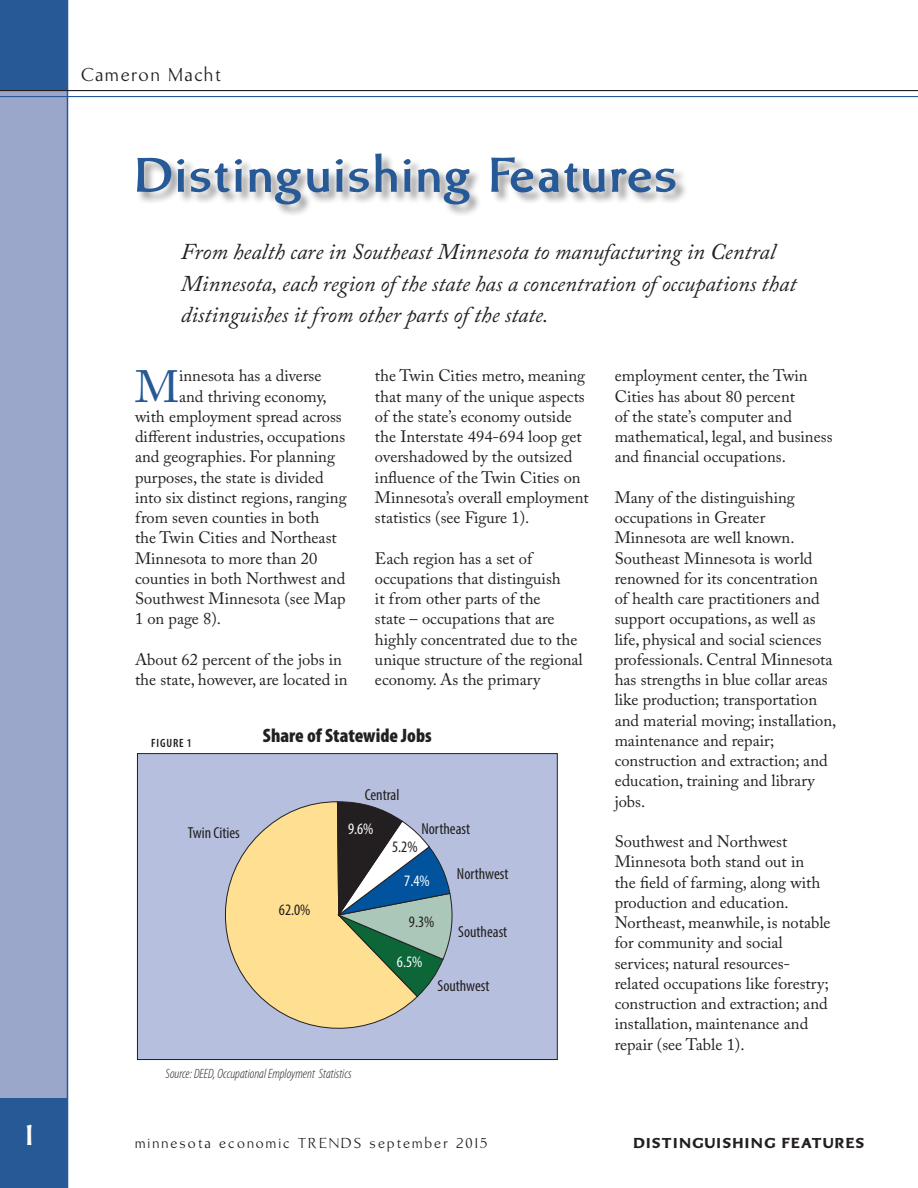
<style>
.page{position:relative;width:918px;height:1188px;background:#fff}
.page>*{position:absolute;margin:0;border:0;box-sizing:border-box;transform-origin:0 0}
.Head_story{font:700 51px "Brinar";letter-spacing:.045em;color:#265996}
.Body_initial_cap{font:45px "Adobe Caslon Pro";color:#265996}
.t1{font:700 30px "Brinar";color:#fff}
.Head_story_sub{font:italic 22.5px/31.5px "Adobe Caslon Pro";color:#231f20}
.TABLE_body{font:900 condensed 19.5px "Myriad Pro";color:#231f20}
.Author_s_name_LEFT{font:19.5px "Brinar";letter-spacing:.1em;color:#231f20}
.Body{font:16.5px/20.2px "Adobe Caslon Pro";color:#231f20}
.Body_initial_cap-2{font:16.5px "Adobe Caslon Pro";color:#231f20}
.t2{font:condensed 16.05px "Myriad Pro";color:#231f20}
.t3{font:condensed 16.05px "Myriad Pro";color:#fff}
.t4{font:15px "Brinar";letter-spacing:.15em;color:#231f20}
.t5{font:900 15px "Brinar";letter-spacing:.11em;color:#231f20}
.Source{font:italic 300 condensed 13.5px "Myriad Pro";color:#231f20}
.TABLE___CHART{font:600 condensed 12px "Myriad Pro";letter-spacing:.07em;color:#231f20}
</style>
<div class="page">
<div style="left:0;top:90px;width:68px;height:1008px;background:#9ba7ca"></div>
<div style="left:0;top:1098px;width:68px;height:90px;background:#265996"></div>
<div style="left:0;top:0;width:68px;height:90px;background:#265996"></div>
<hr style="left:67px;top:0;width:1px;height:1188px;background:#265996">
<hr style="left:0;top:96px;width:918px;height:1px;background:#265996">
<hr style="left:0;top:90px;width:918px;height:1px;background:#231f20">
<div style="left:137px;top:153px;width:551px;height:64px;background:#231f20;opacity:.45"></div>
<div style="left:137px;top:754px;width:420px;height:306px;background:#b6c0de"></div>
<div style="left:137px;top:753px;width:421px;height:307px;border:1px solid #231f20"></div>
<svg style="left:224px;top:801px;width:194px;height:228px"></svg>
<svg style="left:337px;top:801px;width:116px;height:196px"></svg>
<p class="Author_s_name_LEFT" style="left:81px;top:64px;width:142px">Cameron Macht</p>
<p class="Head_story" style="left:135px;top:147px;width:543px">Distinguishing Features</p>
<p class="Head_story_sub" style="left:181px;top:236px;width:617px">From health care in Southeast Minnesota to manufacturing in Central<br>Minnesota, each region of the state has a concentration of occupations that distinguishes it from other parts of the state.</p>
<p class="Body_initial_cap" style="left:135px;top:360px;width:46px">M</p>
<p class="Body_initial_cap-2" style="left:179px;top:366px;width:144px">innesota has a diverse</p>
<p class="Body_initial_cap-2" style="left:179px;top:386px;width:149px">and thriving economy,</p>
<p class="Body_initial_cap-2" style="left:135px;top:407px;width:208px">with employment spread across</p>
<p class="Body_initial_cap-2" style="left:135px;top:427px;width:212px">different industries, occupations</p>
<p class="Body_initial_cap-2" style="left:135px;top:447px;width:202px">and geographies. For planning</p>
<p class="Body_initial_cap-2" style="left:135px;top:467px;width:190px">purposes, the state is divided</p>
<p class="Body_initial_cap-2" style="left:135px;top:488px;width:213px">into six distinct regions, ranging</p>
<p class="Body_initial_cap-2" style="left:135px;top:508px;width:186px">from seven counties in both</p>
<p class="Body_initial_cap-2" style="left:135px;top:528px;width:203px">the Twin Cities and Northeast</p>
<p class="Body_initial_cap-2" style="left:135px;top:548px;width:184px">Minnesota to more than 20</p>
<p class="Body_initial_cap-2" style="left:135px;top:569px;width:212px">counties in both Northwest and</p>
<p class="Body_initial_cap-2" style="left:135px;top:589px;width:212px">Southwest Minnesota (see Map</p>
<p class="Body_initial_cap-2" style="left:135px;top:609px;width:88px">1 on page 8).</p>
<p class="Body" style="left:135px;top:649px;width:214px">About 62 percent of the jobs in the state, however, are located in</p>
<p class="Body" style="left:375px;top:366px;width:215px">the Twin Cities metro, meaning that many of the unique aspects of the state’s economy outside the Interstate 494-694 loop get overshadowed by the outsized influence of the Twin Cities on<br>Minnesota’s overall employment statistics (see Figure 1).</p>
<p class="Body" style="left:375px;top:548px;width:209px">Each region has a set of occupations that distinguish<br>it from other parts of the<br>state – occupations that are highly concentrated due to the unique structure of the regional economy. As the primary</p>
<p class="TABLE___CHART" style="left:151px;top:736px;width:42px">FIGURE 1</p>
<p class="t2" style="left:188px;top:823px;width:54px">Twin Cities</p>
<p class="TABLE_body" style="left:263px;top:723px;width:170px">Share of Statewide Jobs</p>
<p class="t2" style="left:365px;top:785px;width:36px">Central</p>
<p class="t2" style="left:279px;top:900px;width:33px">62.0%</p>
<p class="t3" style="left:348px;top:819px;width:27px">9.6%</p>
<p class="t2" style="left:422px;top:819px;width:50px">Northeast</p>
<p class="t2" style="left:457px;top:864px;width:53px">Northwest</p>
<p class="t2" style="left:392px;top:837px;width:27px">5.2%</p>
<p class="t3" style="left:404px;top:871px;width:27px">7.4%</p>
<p class="t2" style="left:409px;top:912px;width:27px">9.3%</p>
<p class="t3" style="left:397px;top:952px;width:27px">6.5%</p>
<p class="t2" style="left:458px;top:922px;width:51px">Southeast</p>
<p class="t2" style="left:437px;top:976px;width:54px">Southwest</p>
<p class="Source" style="left:166px;top:1066px;width:187px">Source: DEED, Occupational Employment Statistics</p>
<p class="Body" style="left:615px;top:366px;width:219px">employment center, the Twin<br>Cities has about 80 percent<br>of the state’s computer and mathematical, legal, and business and financial occupations.</p>
<p class="Body" style="left:615px;top:487px;width:223px">Many of the distinguishing occupations in Greater<br>Minnesota are well known.<br>Southeast Minnesota is world renowned for its concentration<br>of health care practitioners and support occupations, as well as life, physical and social sciences professionals. Central Minnesota has strengths in blue collar areas like production; transportation and material moving; installation, maintenance and repair; construction and extraction; and education, training and library jobs.</p>
<p class="Body" style="left:615px;top:831px;width:217px">Southwest and Northwest<br>Minnesota both stand out in<br>the field of farming, along with production and education.<br>Northeast, meanwhile, is notable for community and social services; natural resources&shy;related occupations like forestry; construction and extraction; and installation, maintenance and repair (see Table 1).</p>
<h3 class="t1" style="left:26px;top:1119px;width:9px">1</h3>
<p class="t4" style="left:135px;top:1134px;width:354px">minnesota economic TRENDS september 2015</p>
<p class="t5" style="left:634px;top:1134px;width:232px">DISTINGUISHING FEATURES</p>
</div>
